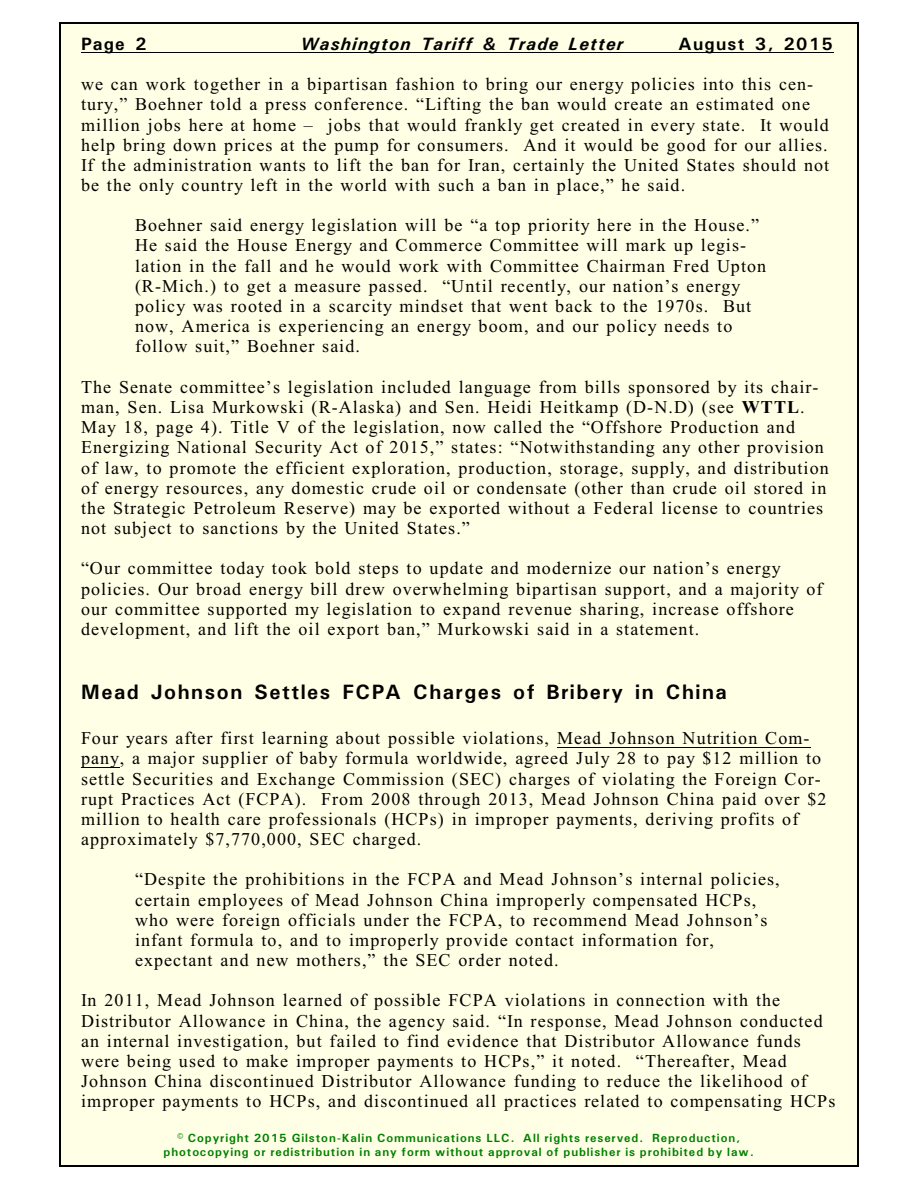
<style>
.page{position:relative;width:918px;height:1188px;background:#fff}
.page>*{position:absolute;margin:0;border:0;box-sizing:border-box;transform-origin:0 0}
.t1{font:700 21px "Univers";letter-spacing:.075em;color:#000}
.t2{font:18px/20.1px "Times New Roman";letter-spacing:.06em;color:#000}
.t3{font:italic 700 18px "Univers";letter-spacing:.07em;color:#000}
.t4{font:700 18px "Univers";letter-spacing:.075em;color:#000}
.t5{font:700 12px/13.6px "Univers";letter-spacing:.075em;color:#008000;text-align:center}
.s1{font-weight:700}
</style>
<div class="page">
<div style="left:59px;top:23px;width:800px;height:1143px;background:#ffffe6"></div>
<hr style="left:59px;top:23px;width:1px;height:1143px;background:#000">
<hr style="left:857px;top:23px;width:2px;height:1143px;background:#000">
<hr style="left:59px;top:23px;width:799px;height:1px;background:#000">
<hr style="left:59px;top:1165px;width:799px;height:1px;background:#000">
<hr style="left:81px;top:52px;width:753px;height:1px;background:#000">
<hr style="left:557px;top:747px;width:254px;height:1px;background:#000">
<hr style="left:81px;top:767px;width:39px;height:1px;background:#000">
<p class="t4" style="left:81px;top:38px;width:67px">Page 2</p>
<p class="t3" style="left:301px;top:38px;width:324px">Washington Tariff &amp; Trade Letter</p>
<p class="t4" style="left:678px;top:38px;width:156px">August 3, 2015</p>
<p class="t2" style="left:81px;top:76px;width:750px">we can work together in a bipartisan fashion to bring our energy policies into this cen&shy;tury,” Boehner told a press conference. “Lifting the ban would create an estimated one million jobs here at home – jobs that would frankly get created in every state. It would help bring down prices at the pump for consumers. And it would be good for our allies.<br>If the administration wants to lift the ban for Iran, certainly the United States should not be the only country left in the world with such a ban in place,” he said.</p>
<p class="t2" style="left:135px;top:217px;width:633px">Boehner said energy legislation will be “a top priority here in the House.” He said the House Energy and Commerce Committee will mark up legis&shy;lation in the fall and he would work with Committee Chairman Fred Upton (R-Mich.) to get a measure passed. “Until recently, our nation’s energy policy was rooted in a scarcity mindset that went back to the 1970s. But now, America is experiencing an energy boom, and our policy needs to follow suit,” Boehner said.</p>
<p class="t2" style="left:81px;top:378px;width:749px">The Senate committee’s legislation included language from bills sponsored by its chair&shy;man, Sen. Lisa Murkowski (R-Alaska) and Sen. Heidi Heitkamp (D-N.D) (see <span class="s1">WTTL</span>.<br>May 18, page 4). Title V of the legislation, now called the “Offshore Production and Energizing National Security Act of 2015,” states: “Notwithstanding any other provision of law, to promote the efficient exploration, production, storage, supply, and distribution of energy resources, any domestic crude oil or condensate (other than crude oil stored in the Strategic Petroleum Reserve) may be exported without a Federal license to countries not subject to sanctions by the United States.”</p>
<p class="t2" style="left:81px;top:560px;width:743px">“Our committee today took bold steps to update and modernize our nation’s energy policies. Our broad energy bill drew overwhelming bipartisan support, and a majority of our committee supported my legislation to expand revenue sharing, increase offshore development, and lift the oil export ban,” Murkowski said in a statement.</p>
<p class="t1" style="left:81px;top:685px;width:647px">Mead Johnson Settles FCPA Charges of Bribery in China</p>
<p class="t2" style="left:81px;top:730px;width:747px">Four years after first learning about possible violations, Mead Johnson Nutrition Com&shy;pany, a major supplier of baby formula worldwide, agreed July 28 to pay $12 million to settle Securities and Exchange Commission (SEC) charges of violating the Foreign Cor&shy;rupt Practices Act (FCPA). From 2008 through 2013, Mead Johnson China paid over $2 million to health care professionals (HCPs) in improper payments, deriving profits of approximately $7,770,000, SEC charged.</p>
<p class="t2" style="left:135px;top:871px;width:646px">“Despite the prohibitions in the FCPA and Mead Johnson’s internal policies, certain employees of Mead Johnson China improperly compensated HCPs, who were foreign officials under the FCPA, to recommend Mead Johnson’s infant formula to, and to improperly provide contact information for, expectant and new mothers,” the SEC order noted.</p>
<p class="t2" style="left:81px;top:992px;width:756px">In 2011, Mead Johnson learned of possible FCPA violations in connection with the Distributor Allowance in China, the agency said. “In response, Mead Johnson conducted an internal investigation, but failed to find evidence that Distributor Allowance funds were being used to make improper payments to HCPs,” it noted. “Thereafter, Mead Johnson China discontinued Distributor Allowance funding to reduce the likelihood of improper payments to HCPs, and discontinued all practices related to compensating HCPs</p>
<p class="t5" style="left:164px;top:1133px;width:592px">© Copyright 2015 Gilston-Kalin Communications LLC. All rights reserved. Reproduction, photocopying or redistribution in any form without approval of publisher is prohibited by law.</p>
</div>
